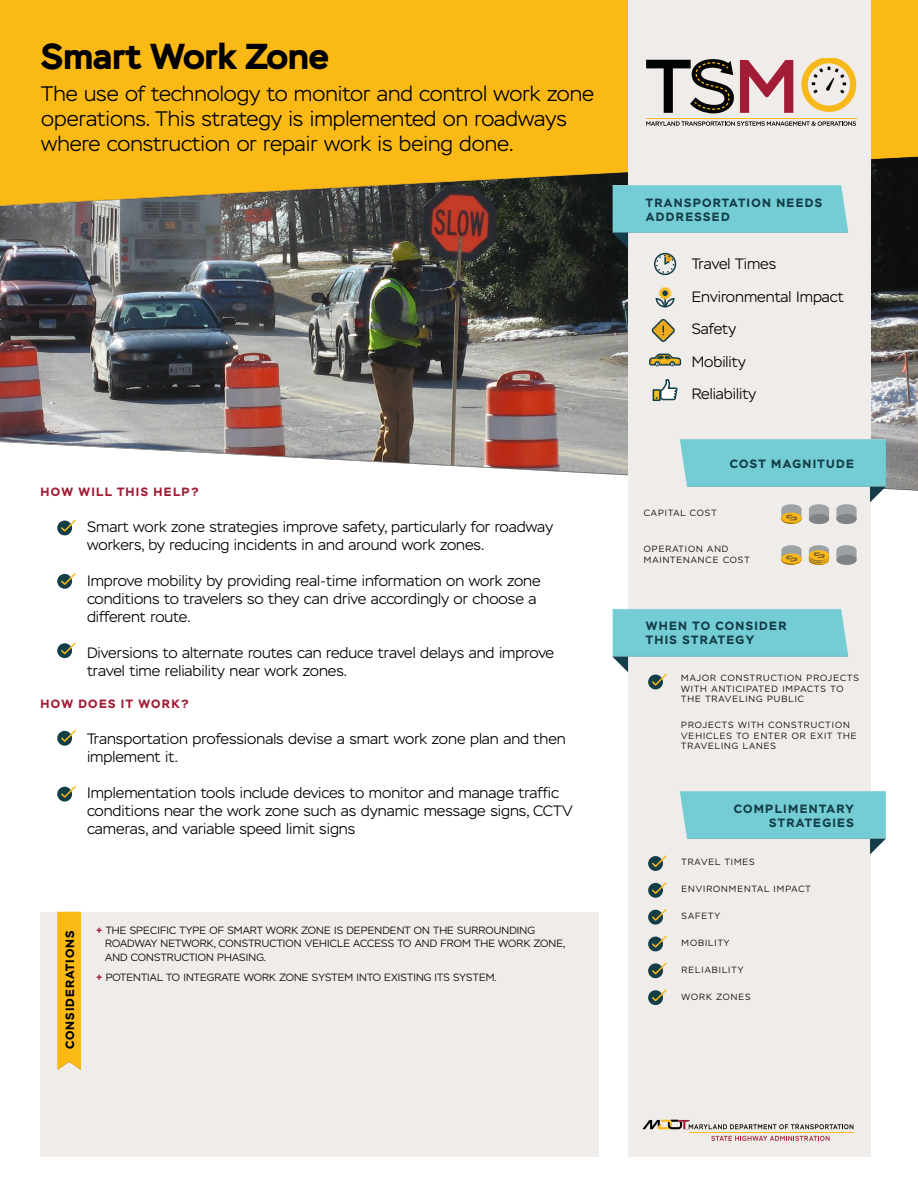
<style>
.page{position:relative;width:918px;height:1188px;background:#fff}
.page>*{position:absolute;margin:0;border:0;box-sizing:border-box;transform-origin:0 0}
.t1{font:700 36px "Stem";color:#000}
.t2{font:300 21px/25.2px "Stem";color:#000}
.t3{font:300 15px/18px "Stem";color:#000}
.t4{font:700 12px/14.4px "Stem";letter-spacing:.11em;color:#133d47}
.t5{font:700 12px "Stem";letter-spacing:.11em;color:#a21c35}
.t6{font:700 12px "Stem";letter-spacing:.08em;color:#000}
.t7{font:300 10.5px/13.5px "Stem";letter-spacing:.01em;color:#000}
.t8{font:300 9px/10.8px "Stem";letter-spacing:.11em;color:#000}
.s1{font-weight:700;color:#a21c35}
</style>
<div class="page">
<div style="left:0;top:0;width:918px;height:157px;background:#fab915"></div>
<img style="left:0;top:157px;width:918px;height:333px">
<div style="left:628px;top:0;width:243px;height:1156px;background:#efecea"></div>
<div style="left:57px;top:521px;width:15px;height:14px;background:#133d47;border-radius:50%"></div>
<svg style="left:60px;top:520px;width:16px;height:13px"></svg>
<svg style="left:643px;top:1120px;width:210px;height:10px"></svg>
<hr style="left:689px;top:1132px;width:164px;height:1px;background:#fdb916">
<svg style="left:711px;top:1136px;width:119px;height:5px"></svg>
<div style="left:40px;top:912px;width:559px;height:244px;background:#efecea"></div>
<svg style="left:57px;top:574px;width:15px;height:15px"></svg>
<svg style="left:60px;top:573px;width:16px;height:13px"></svg>
<svg style="left:57px;top:643px;width:15px;height:15px"></svg>
<svg style="left:60px;top:642px;width:16px;height:14px"></svg>
<svg style="left:57px;top:912px;width:24px;height:158px;background:#f9ba1c"></svg>
<svg style="left:680px;top:792px;width:206px;height:62px"></svg>
<hr style="left:687px;top:838px;width:199px;height:1px;background:#62a5ae">
<hr style="left:680px;top:791px;width:206px;height:1px;background:#9dd4db">
<div style="left:648px;top:675px;width:15px;height:14px;background:#133d47;border-radius:50%"></div>
<svg style="left:613px;top:609px;width:235px;height:78px"></svg>
<svg style="left:648px;top:856px;width:15px;height:15px"></svg>
<svg style="left:651px;top:855px;width:16px;height:13px"></svg>
<svg style="left:648px;top:910px;width:15px;height:15px"></svg>
<svg style="left:651px;top:909px;width:16px;height:13px"></svg>
<svg style="left:648px;top:883px;width:15px;height:15px"></svg>
<svg style="left:651px;top:882px;width:16px;height:13px"></svg>
<svg style="left:801px;top:59px;width:55px;height:53px"></svg>
<svg style="left:740px;top:60px;width:53px;height:53px"></svg>
<hr style="left:646px;top:118px;width:211px;height:1px;background:#f7b718">
<svg style="left:646px;top:59px;width:88px;height:54px"></svg>
<svg style="left:646px;top:121px;width:210px;height:5px"></svg>
<div style="left:648px;top:937px;width:15px;height:14px;background:#133d47;border-radius:50%"></div>
<svg style="left:651px;top:936px;width:16px;height:13px"></svg>
<svg style="left:648px;top:990px;width:15px;height:15px"></svg>
<svg style="left:651px;top:989px;width:16px;height:14px"></svg>
<svg style="left:648px;top:963px;width:15px;height:15px"></svg>
<svg style="left:651px;top:962px;width:16px;height:14px"></svg>
<svg style="left:57px;top:731px;width:15px;height:15px"></svg>
<svg style="left:60px;top:730px;width:16px;height:13px"></svg>
<svg style="left:57px;top:787px;width:15px;height:15px"></svg>
<svg style="left:60px;top:786px;width:16px;height:13px"></svg>
<svg style="left:680px;top:439px;width:206px;height:85px"></svg>
<svg style="left:781px;top:545px;width:76px;height:20px"></svg>
<svg style="left:652px;top:319px;width:23px;height:23px"></svg>
<svg style="left:613px;top:185px;width:235px;height:90px"></svg>
<svg style="left:656px;top:287px;width:19px;height:20px"></svg>
<svg style="left:649px;top:354px;width:32px;height:12px"></svg>
<svg style="left:653px;top:379px;width:25px;height:22px"></svg>
<h1 class="t1" style="left:41px;top:33px;width:289px">Smart Work Zone</h1>
<h2 class="t2" style="left:41px;top:81px;width:555px">The use of technology to monitor and control work zone operations. This strategy is implemented on roadways where construction or repair work is being done.</h2>
<p class="t5" style="left:41px;top:484px;width:159px">HOW WILL THIS HELP?</p>
<p class="t3" style="left:87px;top:518px;width:468px">Smart work zone strategies improve safety, particularly for roadway workers, by reducing incidents in and around work zones.</p>
<p class="t3" style="left:87px;top:572px;width:455px">Improve mobility by providing real-time information on work zone conditions to travelers so they can drive accordingly or choose a different route.</p>
<p class="t3" style="left:87px;top:644px;width:469px">Diversions to alternate routes can reduce travel delays and improve travel time reliability near work zones.</p>
<p class="t5" style="left:41px;top:696px;width:150px">HOW DOES IT WORK?</p>
<p class="t3" style="left:87px;top:730px;width:480px">Transportation professionals devise a smart work zone plan and then implement it.</p>
<p class="t3" style="left:87px;top:784px;width:487px">Implementation tools include devices to monitor and manage traffic conditions near the work zone such as dynamic message signs, CCTV cameras, and variable speed limit signs</p>
<p class="t6" style="left:62px;top:1049px;width:120px;rotate:-90deg">CONSIDERATIONS</p>
<p class="t7" style="left:105px;top:924px;width:462px;text-indent:-9px"><span class="s1">+</span> THE SPECIFIC TYPE OF SMART WORK ZONE IS DEPENDENT ON THE SURROUNDING<br>ROADWAY NETWORK, CONSTRUCTION VEHICLE ACCESS TO AND FROM THE WORK ZONE,<br>AND CONSTRUCTION PHASING.</p>
<p class="t7" style="left:96px;top:971px;width:402px"><span class="s1">+</span> POTENTIAL TO INTEGRATE WORK ZONE SYSTEM INTO EXISTING ITS SYSTEM.</p>
<p class="t4" style="left:646px;top:196px;width:178px">TRANSPORTATION NEEDS<br>ADDRESSED</p>
<p class="t3" style="left:692px;top:248px;width:154px;line-height:32.5px">Travel Times<br>Environmental Impact<br>Safety<br>Mobility<br>Reliability</p>
<p class="t4" style="left:730px;top:457px;width:126px">COST MAGNITUDE</p>
<p class="t8" style="left:644px;top:508px;width:74px">CAPITAL COST</p>
<p class="t8" style="left:644px;top:544px;width:107px">OPERATION AND<br>MAINTENANCE COST</p>
<p class="t4" style="left:646px;top:618px;width:142px">WHEN TO CONSIDER<br>THIS STRATEGY</p>
<p class="t8" style="left:681px;top:672px;width:179px">MAJOR CONSTRUCTION PROJECTS<br>WITH ANTICIPATED IMPACTS TO<br>THE TRAVELING PUBLIC</p>
<p class="t8" style="left:681px;top:719px;width:177px">PROJECTS WITH CONSTRUCTION<br>VEHICLES TO ENTER OR EXIT THE<br>TRAVELING LANES</p>
<p class="t4" style="left:734px;top:802px;width:122px;text-align:right">COMPLIMENTARY<br>STRATEGIES</p>
<p class="t8" style="left:682px;top:857px;width:75px">TRAVEL TIMES</p>
<p class="t8" style="left:682px;top:884px;width:131px">ENVIRONMENTAL IMPACT</p>
<p class="t8" style="left:682px;top:911px;width:40px">SAFETY</p>
<p class="t8" style="left:682px;top:938px;width:50px">MOBILITY</p>
<p class="t8" style="left:682px;top:965px;width:63px">RELIABILITY</p>
<p class="t8" style="left:682px;top:992px;width:71px">WORK ZONES</p>
</div>
